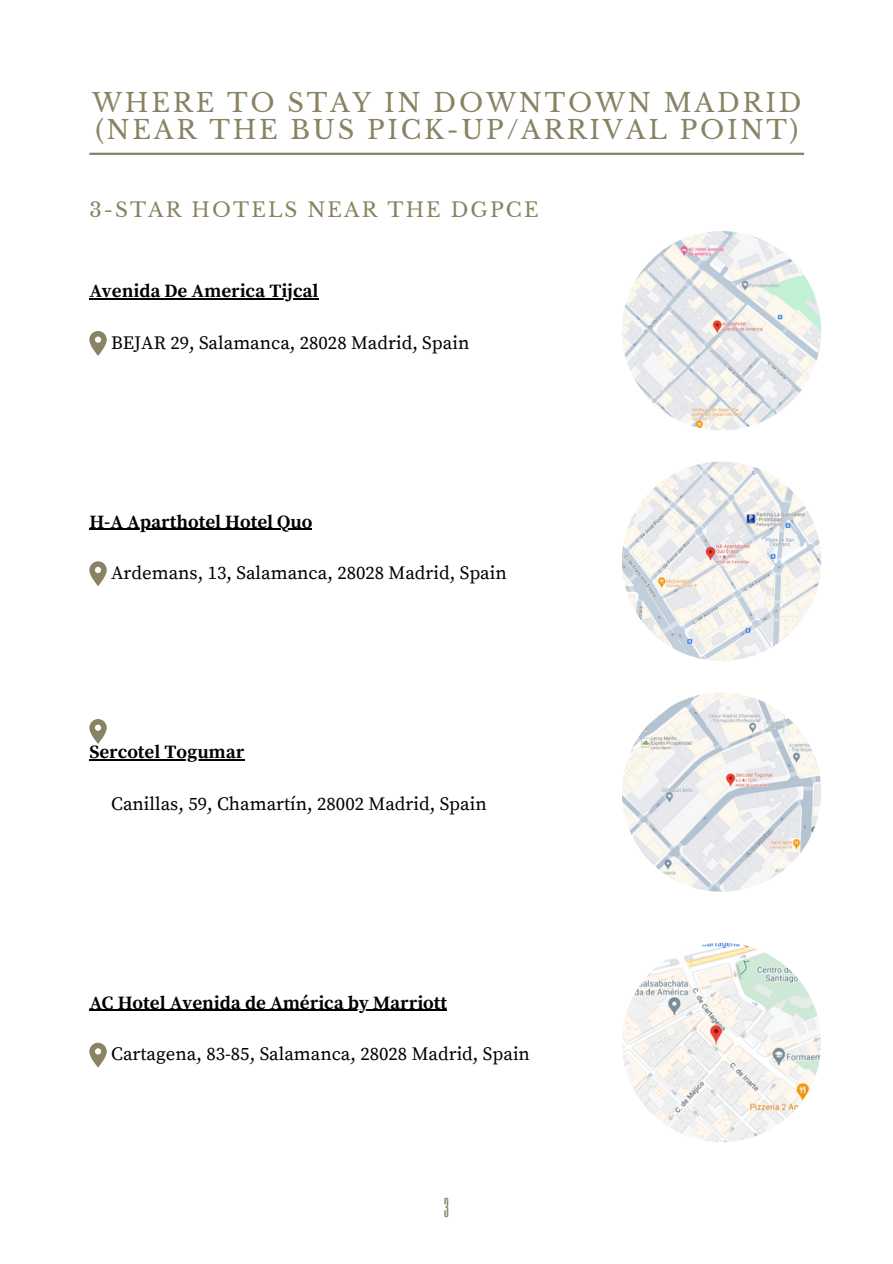
<style>
.page{position:relative;width:893px;height:1264px;background:#fff}
.page>*{position:absolute;margin:0;border:0;box-sizing:border-box;transform-origin:0 0}
.t1{font:25.65px/27px "Libre Baskerville";letter-spacing:.105em;color:#898263}
.t2{font:22.5px "Six Caps";color:#898263}
.t3{font:19.95px "Libre Baskerville";letter-spacing:.105em;color:#898263}
.t4{font:18.75px "Source Serif Pro";color:#000}
.t5{font:700 18.75px "Source Serif Pro";color:#000}
</style>
<div class="page">
<hr style="left:89px;top:298px;width:229px;height:1px;background:#000">
<svg style="left:89px;top:331px;width:17px;height:25px"></svg>
<img style="left:621px;top:231px;width:200px;height:199px;border-radius:50%">
<hr style="left:89px;top:528px;width:223px;height:2px;background:#000">
<svg style="left:89px;top:561px;width:17px;height:25px"></svg>
<img style="left:621px;top:461px;width:200px;height:200px;border-radius:50%">
<hr style="left:89px;top:759px;width:155px;height:1px;background:#000">
<svg style="left:89px;top:719px;width:17px;height:24px"></svg>
<img style="left:621px;top:692px;width:200px;height:199px;border-radius:50%">
<hr style="left:89px;top:1009px;width:358px;height:1px;background:#000">
<svg style="left:89px;top:1042px;width:17px;height:25px"></svg>
<img style="left:621px;top:942px;width:200px;height:200px;border-radius:50%">
<hr style="left:89px;top:153px;width:715px;height:2px;background:#898263">
<h3 class="t1" style="left:92px;top:90px;width:711px">WHERE TO STAY IN DOWNTOWN MADRID (NEAR THE BUS PICK-UP/ARRIVAL POINT)</h3>
<p class="t3" style="left:89px;top:198px;width:450px">3-STAR HOTELS NEAR THE DGPCE</p>
<h1 class="t5" style="left:89px;top:280px;width:230px">Avenida De America Tijcal</h1>
<h2 class="t4" style="left:111px;top:331px;width:359px">BEJAR 29, Salamanca, 28028 Madrid, Spain</h2>
<p class="t5" style="left:89px;top:510px;width:224px">H-A Aparthotel Hotel Quo</p>
<p class="t4" style="left:111px;top:562px;width:397px">Ardemans, 13, Salamanca, 28028 Madrid, Spain</p>
<h3 class="t5" style="left:89px;top:741px;width:156px">Sercotel Togumar</h3>
<p class="t4" style="left:111px;top:793px;width:377px">Canillas, 59, Chamartín, 28002 Madrid, Spain</p>
<h3 class="t5" style="left:89px;top:991px;width:359px">AC Hotel Avenida de América by Marriott</h3>
<p class="t4" style="left:111px;top:1043px;width:420px">Cartagena, 83-85, Salamanca, 28028 Madrid, Spain</p>
<p class="t2" style="left:444px;top:1191px;width:6px">3</p>
</div>
